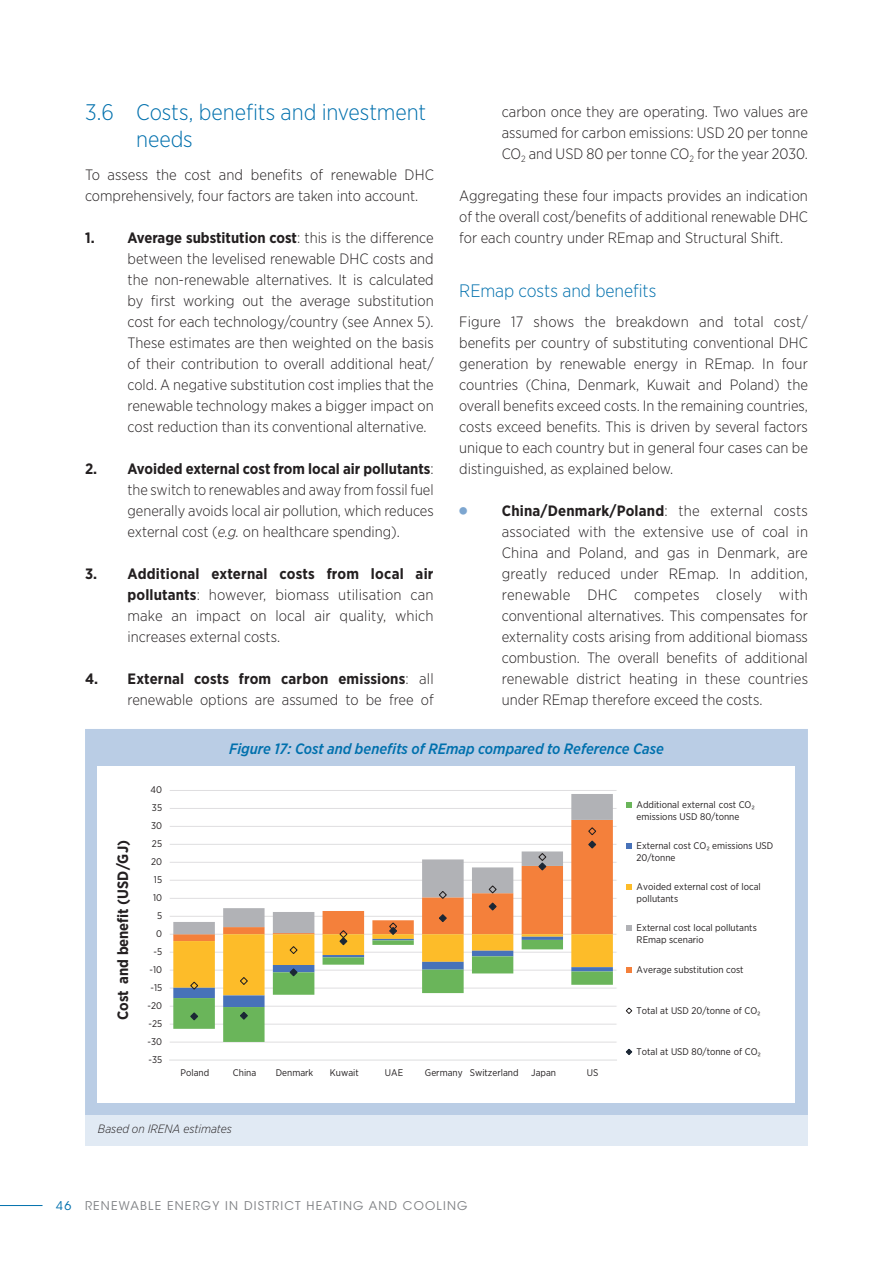
<style>
.page{position:relative;width:893px;height:1263px;background:#fff}
.page>*{position:absolute;margin:0;border:0;box-sizing:border-box;transform-origin:0 0}
.Zü-1-1{font:300 22.5px/27px "Gotham Narrow";letter-spacing:-.005em;color:#0070ad}
.Zü-1-1-1_ohne_Inhalt{font:300 18px "Gotham Narrow";color:#0070ad}
.Bodytext{font:300 15px/21px "Gotham Narrow";color:#231f20;text-align:justify}
.Figure{font:italic 500 15px "Gotham Narrow";color:#0070ad}
.t1{font:700 15px "Gotham Narrow";color:#231f20}
.t2{font:12px "ITC Avant Garde Std";letter-spacing:.1em;color:#808285}
.Source{font:italic 300 12px "Gotham Narrow";color:#231f20}
.t3{font:9.6px/11.9px "Gotham Narrow";color:#231f20}
.s1{font-weight:700}
.s2{font-style:italic}
.s3{font-family:"Universal Newswith Comm Pi";font-weight:400;color:#7da6d0}
.s4{color:#0070ad}
</style>
<div class="page">
<hr style="left:0;top:1205px;width:43px;height:1px;background:#0070ad">
<div style="left:85px;top:729px;width:723px;height:386px;background:#bacde5"></div>
<div style="left:85px;top:1115px;width:723px;height:31px;background:#e1eaf4"></div>
<div style="left:98px;top:766px;width:697px;height:336px;background:#fff"></div>
<hr style="left:169px;top:1041px;width:448px;height:1px;background:#dfdee0">
<hr style="left:169px;top:1024px;width:448px;height:1px;background:#dfdee0">
<hr style="left:169px;top:1006px;width:448px;height:1px;background:#dfdee0">
<hr style="left:169px;top:987px;width:448px;height:1px;background:#dfdee0">
<hr style="left:169px;top:970px;width:448px;height:1px;background:#dfdee0">
<hr style="left:169px;top:952px;width:448px;height:1px;background:#dfdee0">
<hr style="left:169px;top:934px;width:448px;height:1px;background:#dfdee0">
<hr style="left:169px;top:916px;width:448px;height:1px;background:#dfdee0">
<hr style="left:169px;top:898px;width:448px;height:1px;background:#dfdee0">
<hr style="left:169px;top:880px;width:448px;height:1px;background:#dfdee0">
<hr style="left:169px;top:862px;width:448px;height:1px;background:#dfdee0">
<hr style="left:169px;top:844px;width:448px;height:1px;background:#dfdee0">
<hr style="left:169px;top:826px;width:448px;height:1px;background:#dfdee0">
<hr style="left:169px;top:808px;width:448px;height:1px;background:#dfdee0">
<hr style="left:169px;top:790px;width:448px;height:1px;background:#dfdee0">
<svg style="left:422px;top:794px;width:191px;height:90px"></svg>
<hr style="left:169px;top:1059px;width:448px;height:1px;background:#dcdddf">
<svg style="left:173px;top:884px;width:440px;height:158px"></svg>
<svg style="left:537px;top:852px;width:10px;height:19px"></svg>
<svg style="left:587px;top:826px;width:10px;height:23px"></svg>
<svg style="left:626px;top:802px;width:6px;height:6px"></svg>
<svg style="left:626px;top:843px;width:6px;height:6px"></svg>
<svg style="left:626px;top:885px;width:6px;height:5px"></svg>
<svg style="left:626px;top:926px;width:6px;height:5px"></svg>
<svg style="left:626px;top:967px;width:6px;height:5px"></svg>
<svg style="left:625px;top:1007px;width:8px;height:7px"></svg>
<svg style="left:626px;top:1048px;width:7px;height:7px"></svg>
<p class="Zü-1-1" style="left:136px;top:98px;width:292px;text-indent:-51px">3.6 Costs, benefits and investment needs</p>
<p class="Bodytext" style="left:85px;top:164px;width:350px">To assess the cost and benefits of renewable DHC comprehensively, four factors are taken into account.</p>
<p class="Bodytext" style="left:128px;top:227px;width:308px;text-align:left;text-indent:-43px"><span class="s1">1. Average substitution cost</span>: this is the difference between the levelised renewable DHC costs and the non-renewable alternatives. It is calculated by first working out the average substitution cost for each technology/country (see Annex 5).<br>These estimates are then weighted on the basis of their contribution to overall additional heat/ cold. A negative substitution cost implies that the renewable technology makes a bigger impact on cost reduction than its conventional alternative.</p>
<p class="Bodytext" style="left:128px;top:458px;width:308px;text-indent:-43px"><span class="s1">2. Avoided external cost from local air pollutants</span>: the switch to renewables and away from fossil fuel generally avoids local air pollution, which reduces external cost (<span class="s2">e.g.</span> on healthcare spending).</p>
<p class="Bodytext" style="left:128px;top:563px;width:308px;text-indent:-43px"><span class="s1">3. Additional external costs from local air pollutants</span>: however, biomass utilisation can make an impact on local air quality, which increases external costs.</p>
<p class="Bodytext" style="left:85px;top:668px;width:350px;text-align:right"><span class="s1">4. External costs from carbon emissions</span>: all renewable options are assumed to be free of</p>
<p class="Bodytext" style="left:502px;top:101px;width:308px">carbon once they are operating. Two values are assumed for carbon emissions: USD 20 per tonne CO<sub>2</sub> and USD 80 per tonne CO<sub>2</sub> for the year 2030.</p>
<p class="Bodytext" style="left:459px;top:185px;width:350px">Aggregating these four impacts provides an indication of the overall cost/benefits of additional renewable DHC for each country under REmap and Structural Shift.</p>
<p class="Zü-1-1-1_ohne_Inhalt" style="left:459px;top:279px;width:199px">REmap costs and benefits</p>
<p class="Bodytext" style="left:459px;top:311px;width:350px">Figure 17 shows the breakdown and total cost/ benefits per country of substituting conventional DHC generation by renewable energy in REmap. In four countries (China, Denmark, Kuwait and Poland) the overall benefits exceed costs. In the remaining countries, costs exceed benefits. This is driven by several factors unique to each country but in general four cases can be distinguished, as explained below.</p>
<p class="Bodytext" style="left:502px;top:500px;width:308px;text-indent:-43px"><span class="s3">●</span> <span class="s1">China/Denmark/Poland</span>: the external costs associated with the extensive use of coal in China and Poland, and gas in Denmark, are greatly reduced under REmap. In addition, renewable DHC competes closely with conventional alternatives. This compensates for externality costs arising from additional biomass combustion. The overall benefits of additional renewable district heating in these countries under REmap therefore exceed the costs.</p>
<p class="Figure" style="left:229px;top:739px;width:436px">Figure 17: Cost and benefits of REmap compared to Reference Case</p>
<p class="t3" style="left:150px;top:784px;width:13px">40</p>
<p class="t3" style="left:152px;top:802px;width:12px">35</p>
<p class="t1" style="left:113px;top:1020px;width:182px;rotate:-90deg">Cost and benefit (USD/GJ)</p>
<p class="t3" style="left:151px;top:820px;width:13px">30</p>
<p class="t3" style="left:152px;top:838px;width:12px">25</p>
<p class="t3" style="left:151px;top:856px;width:13px">20</p>
<p class="t3" style="left:154px;top:874px;width:10px">15</p>
<p class="t3" style="left:153px;top:892px;width:11px">10</p>
<p class="t3" style="left:157px;top:910px;width:7px">5</p>
<p class="t3" style="left:156px;top:928px;width:7px">0</p>
<p class="t3" style="left:153px;top:946px;width:10px">-5</p>
<p class="t3" style="left:150px;top:963px;width:14px">-10</p>
<p class="t3" style="left:150px;top:981px;width:13px">-15</p>
<p class="t3" style="left:148px;top:999px;width:16px">-20</p>
<p class="t3" style="left:148px;top:1017px;width:15px">-25</p>
<p class="t3" style="left:148px;top:1035px;width:16px">-30</p>
<p class="t3" style="left:148px;top:1053px;width:15px">-35</p>
<p class="t3" style="left:181px;top:1066px;width:30px">Poland</p>
<p class="t3" style="left:233px;top:1066px;width:25px">China</p>
<p class="t3" style="left:276px;top:1066px;width:39px">Denmark</p>
<p class="t3" style="left:330px;top:1066px;width:30px">Kuwait</p>
<p class="t3" style="left:385px;top:1066px;width:20px">UAE</p>
<p class="t3" style="left:425px;top:1066px;width:95px">Germany Switzerland</p>
<p class="t3" style="left:531px;top:1066px;width:26px">Japan</p>
<p class="t3" style="left:587px;top:1066px;width:13px">US</p>
<p class="Source" style="left:98px;top:1122px;width:136px">Based on IRENA estimates</p>
<p class="t2" style="left:56px;top:1198px;width:413px"><span class="s4">46</span> RENEWABLE ENERGY IN DISTRICT HEATING AND COOLING</p>
<p class="t3" style="left:637px;top:798px;width:120px">Additional external cost CO2 emissions USD 80/tonne</p>
<p class="t3" style="left:637px;top:839px;width:138px">External cost CO2 emissions USD<br>20/tonne</p>
<p class="t3" style="left:637px;top:881px;width:126px">Avoided external cost of local pollutants</p>
<p class="t3" style="left:637px;top:922px;width:122px">External cost local pollutants<br>REmap scenario</p>
<p class="t3" style="left:637px;top:963px;width:108px">Average substitution cost</p>
<p class="t3" style="left:637px;top:1004px;width:125px">Total at USD 20/tonne of CO2</p>
<p class="t3" style="left:637px;top:1045px;width:126px">Total at USD 80/tonne of CO2</p>
</div>
